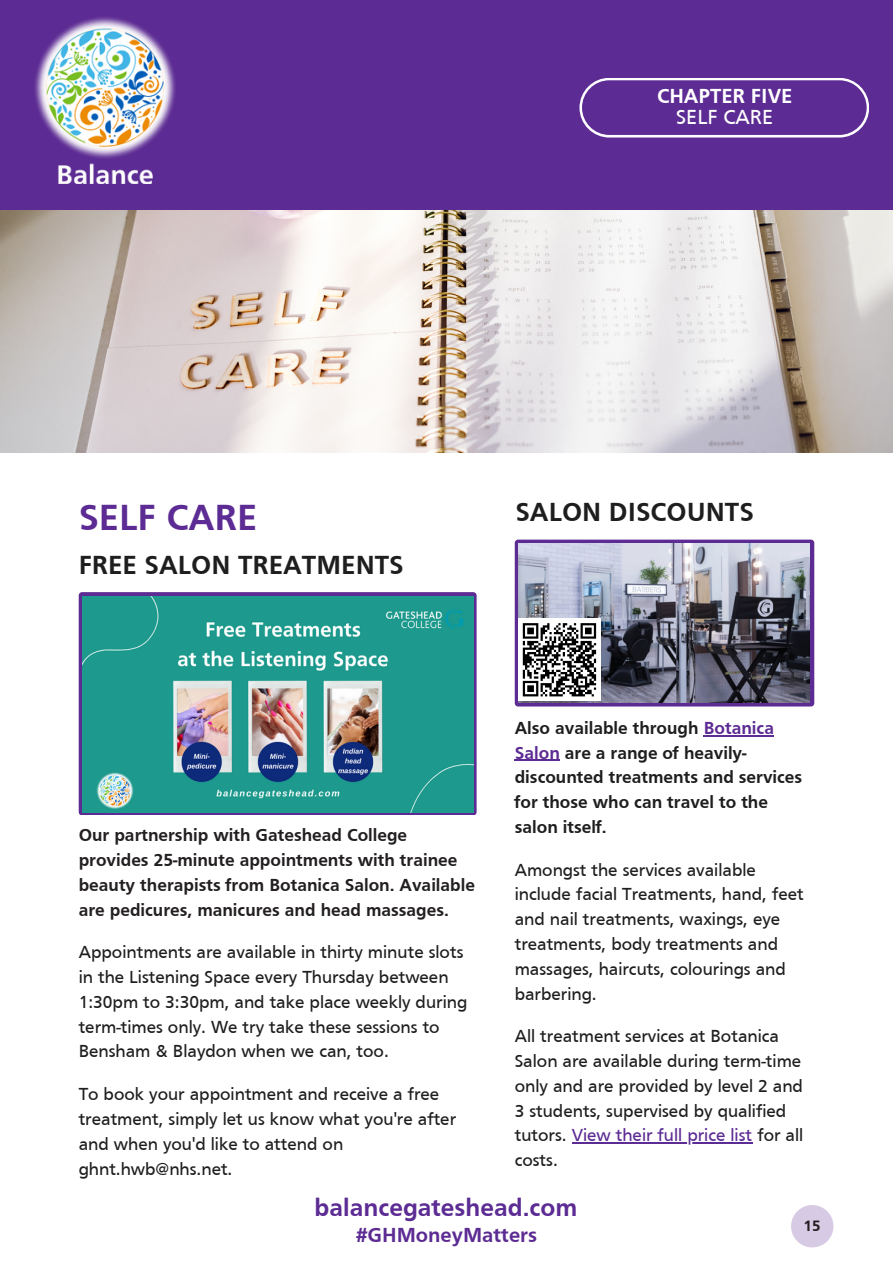
<style>
.page{position:relative;width:893px;height:1264px;background:#fff}
.page>*{position:absolute;margin:0;border:0;box-sizing:border-box;transform-origin:0 0}
.t1{font:700 37.5px "Frutiger";color:#5c2b93}
.t2{font:700 27px "Frutiger";color:#1e1e1e}
.t3{font:700 25.5px "Frutiger";color:#5c2b93}
.t4{font:700 21px "Frutiger";color:#5c2b93}
.t5{font:700 21px "Frutiger";color:#fff}
.t6{font:21px "Frutiger";color:#fff}
.t7{font:18px/24.8px "Frutiger";color:#1e1e1e}
.t8{font:700 18px/24.8px "Frutiger";color:#231f20}
.t9{font:700 18px/24.8px "Frutiger";color:#1e1e1e}
.t10{font:700 15.45px "Frutiger";color:#231f20}
.s1{color:#5c2b93}
</style>
<div class="page">
<div style="left:1px;top:0;width:891px;height:453px;background:#5c2b93"></div>
<img style="left:0;top:211px;width:892px;height:242px">
<img style="left:35px;top:17px;width:141px;height:167px">
<svg style="left:579px;top:78px;width:290px;height:59px"></svg>
<svg style="left:79px;top:592px;width:397px;height:223px;background:#543e93"></svg>
<svg style="left:514px;top:539px;width:300px;height:167px;background:#6a4399"></svg>
<img style="left:518px;top:543px;width:291px;height:159px">
<svg style="left:791px;top:1205px;width:42px;height:42px"></svg>
<img style="left:82px;top:596px;width:391px;height:216px">
<div style="left:518px;top:618px;width:82px;height:83px;background:#fff"></div>
<svg style="left:522px;top:623px;width:75px;height:74px"></svg>
<hr style="left:703px;top:735px;width:71px;height:1px;background:#5c2b93">
<hr style="left:514px;top:759px;width:46px;height:2px;background:#5c2b93">
<hr style="left:571px;top:1142px;width:181px;height:1px;background:#5c2b93">
<p class="t5" style="left:657px;top:87px;width:137px">CHAPTER FIVE</p>
<p class="t6" style="left:676px;top:109px;width:98px">SELF CARE</p>
<p class="t1" style="left:79px;top:503px;width:180px">SELF CARE</p>
<p class="t2" style="left:79px;top:554px;width:326px">FREE SALON TREATMENTS</p>
<p class="t2" style="left:515px;top:501px;width:240px">SALON DISCOUNTS</p>
<p class="t8" style="left:79px;top:824px;width:398px">Our partnership with Gateshead College provides 25-minute appointments with trainee beauty therapists from Botanica Salon. Available are pedicures, manicures and head massages.</p>
<p class="t7" style="left:79px;top:941px;width:390px">Appointments are available in thirty minute slots in the Listening Space every Thursday between 1:30pm to 3:30pm, and take place weekly during term-times only. We try take these sessions to Bensham &amp; Blaydon when we can, too.</p>
<p class="t7" style="left:79px;top:1083px;width:379px">To book your appointment and receive a free treatment, simply let us know what you're after and when you'd like to attend on ghnt.hwb@nhs.net.</p>
<p class="t9" style="left:514px;top:717px;width:289px">Also available through <span class="s1">Botanica<br>Salon</span> are a range of heavily&shy;discounted treatments and services for those who can travel to the salon itself.</p>
<p class="t7" style="left:514px;top:858px;width:290px">Amongst the services available include facial Treatments, hand, feet and nail treatments, waxings, eye treatments, body treatments and massages, haircuts, colourings and barbering.</p>
<p class="t7" style="left:514px;top:1025px;width:290px">All treatment services at Botanica<br>Salon are available during term-time only and are provided by level 2 and<br>3 students, supervised by qualified tutors. <span class="s1">View their full price list</span> for all costs.</p>
<p class="t3" style="left:314px;top:1197px;width:264px">balancegateshead.com</p>
<p class="t4" style="left:356px;top:1226px;width:182px">#GHMoneyMatters</p>
<p class="t10" style="left:803px;top:1219px;width:18px">15</p>
</div>
